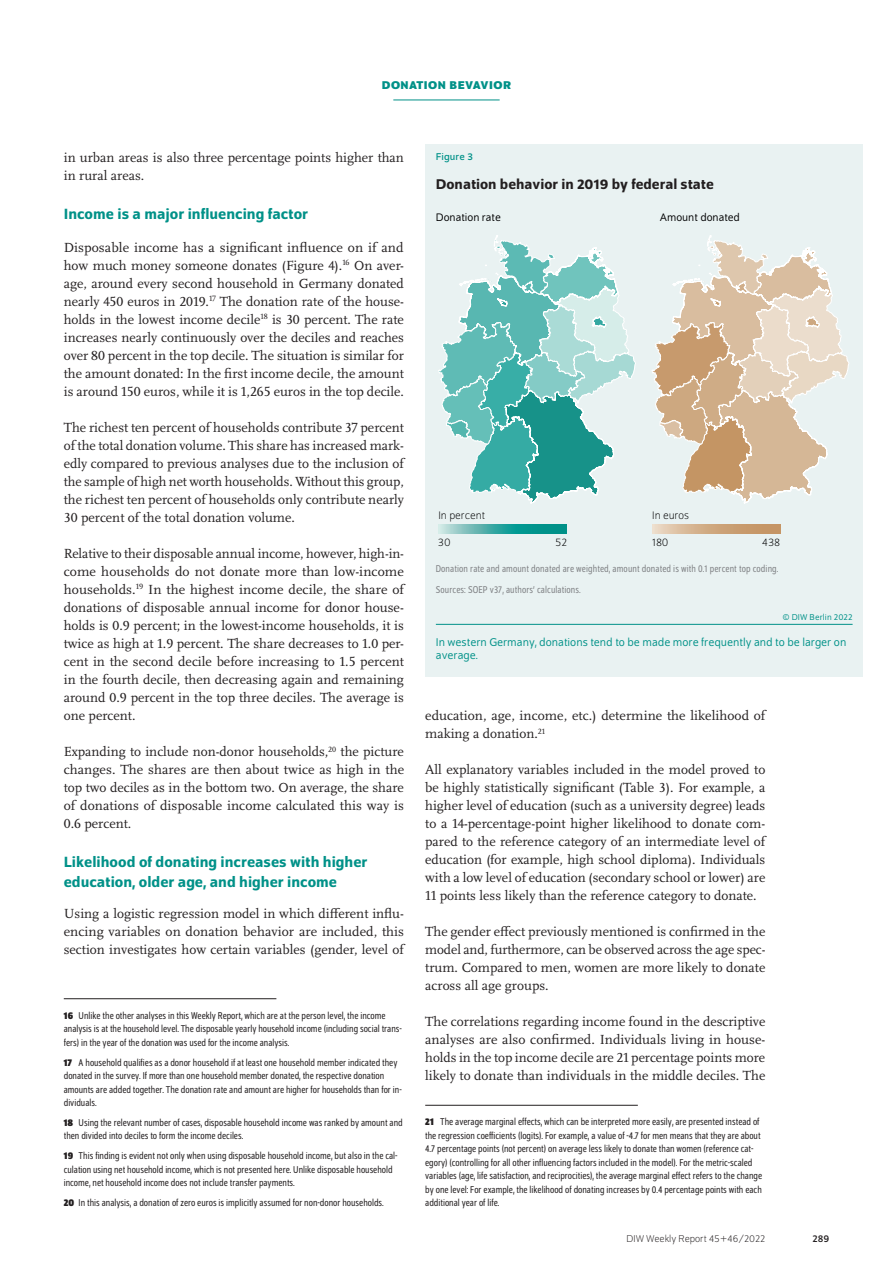
<style>
.page{position:relative;width:893px;height:1263px;background:#fff}
.page>*{position:absolute;margin:0;border:0;box-sizing:border-box;transform-origin:0 0}
.t1{font:500 15.75px/19.5px "Schumpeter";color:#009188}
.t2{font:500 15px "Schumpeter";color:#231f20}
.t3{font:13.8px/18px "Scala Pro";color:#231f20;text-align:justify}
.t4{font:12px/13.5px "Schumpeter Blond";color:#009188}
.t5{font:700 12px "Schumpeter";letter-spacing:.04em;color:#009188}
.t6{font:300 11.55px "Schumpeter";color:#000001}
.t7{font:11.55px "Schumpeter Blond";color:#000001}
.t8{font:semi-condensed 10.5px/13.5px "Schumpeter Blond";color:#231f20}
.t9{font:semi-condensed 10.5px/21.3px "Schumpeter Blond";letter-spacing:.01em;color:#808285}
.t10{font:300 10.5px "Schumpeter";color:#231f20}
.t11{font:10.5px "Schumpeter";letter-spacing:.01em;color:#009188}
.t12{font:10.5px "Schumpeter";color:#231f20}
.t13{font:9px "Schumpeter Blond";letter-spacing:.01em;color:#009188}
.s1{font-family:"Schumpeter";font-weight:700}
</style>
<div class="page">
<hr style="left:393px;top:100px;width:107px;height:1px;background:#009188">
<hr style="left:64px;top:998px;width:212px;height:1px;background:#231f20">
<hr style="left:425px;top:1105px;width:213px;height:1px;background:#231f20">
<div style="left:425px;top:144px;width:438px;height:532px;background:#e9f2f2"></div>
<svg style="left:438px;top:235px;width:198px;height:269px"></svg>
<svg style="left:652px;top:235px;width:197px;height:269px"></svg>
<svg style="left:653px;top:525px;width:127px;height:8px"></svg>
<svg style="left:438px;top:525px;width:128px;height:8px"></svg>
<hr style="left:436px;top:624px;width:417px;height:1px;background:#009188">
<p class="t5" style="left:382px;top:79px;width:131px">DONATION BEVAVIOR</p>
<p class="t3" style="left:64px;top:148px;width:342px">in urban areas is also three percentage points higher than in rural areas.</p>
<p class="t1" style="left:64px;top:204px;width:246px">Income is a major influencing factor</p>
<p class="t3" style="left:64px;top:238px;width:342px">Disposable income has a significant influence on if and how much money someone donates (Figure 4).<sup>16</sup> On aver&shy;age, around every second household in Germany donated nearly 450 euros in 2019.<sup>17</sup> The donation rate of the house&shy;holds in the lowest income decile<sup>18</sup> is 30 percent. The rate increases nearly continuously over the deciles and reaches over 80 percent in the top decile. The situation is similar for the amount donated: In the first income decile, the amount is around 150 euros, while it is 1,265 euros in the top decile.</p>
<p class="t3" style="left:64px;top:418px;width:342px">The richest ten percent of households contribute 37 percent of the total donation volume. This share has increased mark&shy;edly compared to previous analyses due to the inclusion of the sample of high net worth households. Without this group, the richest ten percent of households only contribute nearly 30 percent of the total donation volume.</p>
<p class="t3" style="left:64px;top:544px;width:342px">Relative to their disposable annual income, however, high-in&shy;come households do not donate more than low-income households.<sup>19</sup> In the highest income decile, the share of donations of disposable annual income for donor house&shy;holds is 0.9 percent; in the lowest-income households, it is twice as high at 1.9 percent. The share decreases to 1.0 per&shy;cent in the second decile before increasing to 1.5 percent in the fourth decile, then decreasing again and remaining around 0.9 percent in the top three deciles. The average is one percent.</p>
<p class="t3" style="left:64px;top:742px;width:342px">Expanding to include non-donor households,<sup>20</sup> the picture changes. The shares are then about twice as high in the top two deciles as in the bottom two. On average, the share of donations of disposable income calculated this way is 0.6 percent.</p>
<p class="t1" style="left:64px;top:852px;width:305px">Likelihood of donating increases with higher education, older age, and higher income</p>
<p class="t3" style="left:64px;top:904px;width:342px">Using a logistic regression model in which different influ&shy;encing variables on donation behavior are included, this section investigates how certain variables (gender, level of</p>
<p class="t8" style="left:64px;top:1009px;width:340px"><span class="s1">16</span> Unlike the other analyses in this Weekly Report, which are at the person level, the income analysis is at the household level. The disposable yearly household income (including social trans&shy;fers) in the year of the donation was used for the income analysis.</p>
<p class="t8" style="left:64px;top:1056px;width:339px"><span class="s1">17</span> A household qualifies as a donor household if at least one household member indicated they donated in the survey. If more than one household member donated, the respective donation amounts are added together. The donation rate and amount are higher for households than for in&shy;dividuals.</p>
<p class="t8" style="left:64px;top:1116px;width:340px"><span class="s1">18</span> Using the relevant number of cases, disposable household income was ranked by amount and then divided into deciles to form the income deciles.</p>
<p class="t8" style="left:64px;top:1149px;width:335px"><span class="s1">19</span> This finding is evident not only when using disposable household income, but also in the cal&shy;culation using net household income, which is not presented here. Unlike disposable household income, net household income does not include transfer payments.</p>
<p class="t8" style="left:64px;top:1196px;width:322px"><span class="s1">20</span> In this analysis, a donation of zero euros is implicitly assumed for non-donor households.</p>
<p class="t11" style="left:436px;top:151px;width:39px">Figure 3</p>
<p class="t2" style="left:436px;top:176px;width:280px">Donation behavior in 2019 by federal state</p>
<p class="t7" style="left:436px;top:212px;width:66px">Donation rate</p>
<p class="t7" style="left:660px;top:212px;width:82px">Amount donated</p>
<p class="t6" style="left:438px;top:510px;width:48px">In percent</p>
<p class="t6" style="left:438px;top:537px;width:14px">30</p>
<p class="t6" style="left:555px;top:537px;width:14px">52</p>
<p class="t6" style="left:652px;top:510px;width:38px">In euros</p>
<p class="t6" style="left:652px;top:537px;width:18px">180</p>
<p class="t6" style="left:762px;top:537px;width:20px">438</p>
<p class="t9" style="left:436px;top:558px;width:344px">Donation rate and amount donated are weighted, amount donated is with 0.1 percent top coding.<br>Sources: SOEP v37, authors’ calculations.</p>
<p class="t13" style="left:782px;top:612px;width:72px">© DIW Berlin 2022</p>
<p class="t4" style="left:436px;top:636px;width:412px">In western Germany, donations tend to be made more frequently and to be larger on average.</p>
<p class="t3" style="left:425px;top:706px;width:342px">education, age, income, etc.) determine the likelihood of making a donation.<sup>21</sup></p>
<p class="t3" style="left:425px;top:760px;width:342px">All explanatory variables included in the model proved to be highly statistically significant (Table 3). For example, a higher level of education (such as a university degree) leads to a 14-percentage-point higher likelihood to donate com&shy;pared to the reference category of an intermediate level of education (for example, high school diploma). Individuals with a low level of education (secondary school or lower) are 11 points less likely than the reference category to donate.</p>
<p class="t3" style="left:425px;top:922px;width:342px">The gender effect previously mentioned is confirmed in the model and, furthermore, can be observed across the age spec&shy;trum. Compared to men, women are more likely to donate across all age groups.</p>
<p class="t3" style="left:425px;top:1012px;width:342px">The correlations regarding income found in the descriptive analyses are also confirmed. Individuals living in house&shy;holds in the top income decile are 21 percentage points more likely to donate than individuals in the middle deciles. The</p>
<p class="t8" style="left:425px;top:1115px;width:338px"><span class="s1">21</span> The average marginal effects, which can be interpreted more easily, are presented instead of the regression coefficients (logits). For example, a value of -4.7 for men means that they are about 4.7 percentage points (not percent) on average less likely to donate than women (reference cat&shy;egory) (controlling for all other influencing factors included in the model). For the metric-scaled variables (age, life satisfaction, and reciprocities), the average marginal effect refers to the change by one level: For example, the likelihood of donating increases by 0.4 percentage points with each additional year of life.</p>
<p class="t10" style="left:626px;top:1234px;width:140px">DIW Weekly Report 45+46/2022</p>
<p class="t12" style="left:812px;top:1233px;width:18px">289</p>
</div>
